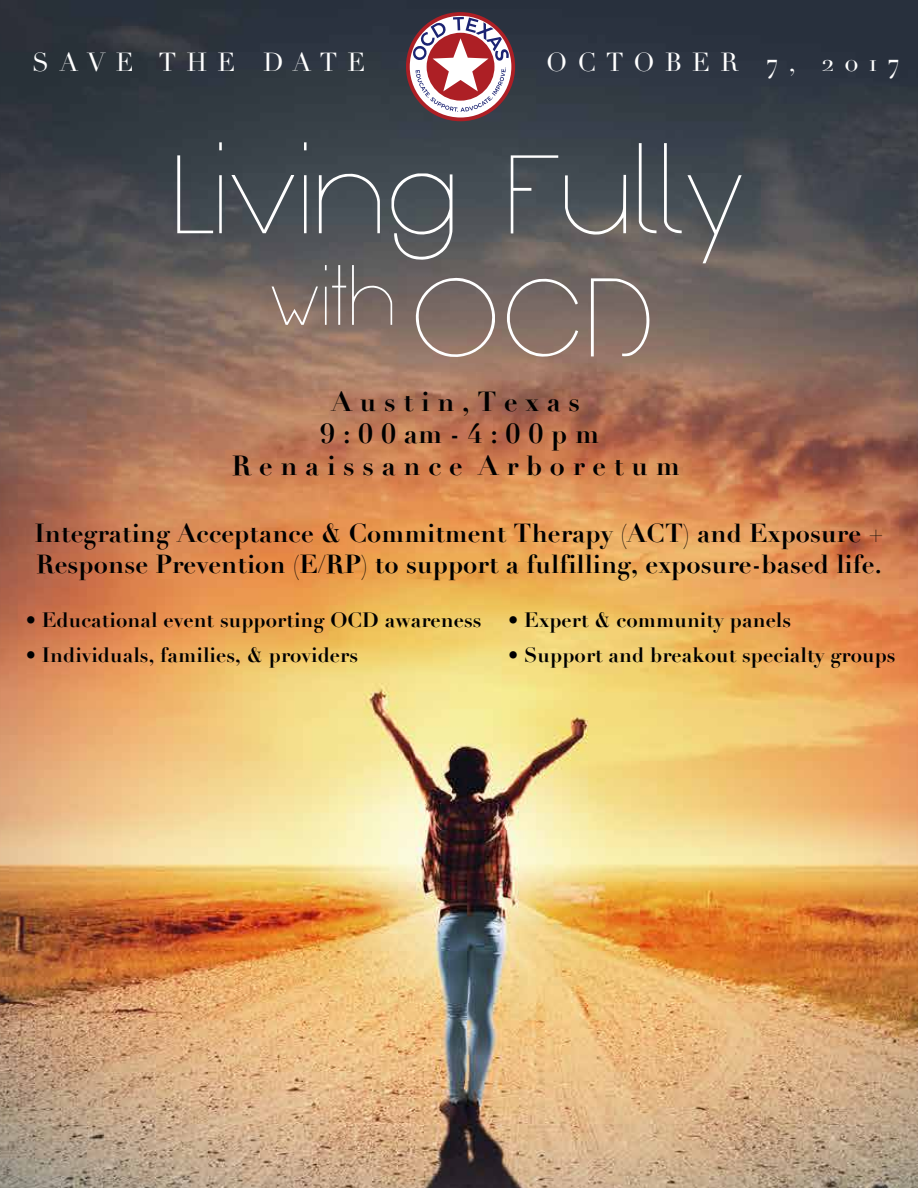
<style>
.page{position:relative;width:918px;height:1188px;background:#fff}
.page>*{position:absolute;margin:0;border:0;box-sizing:border-box;transform-origin:0 0}
.t1{font:109.5px "Arual";letter-spacing:.005em;color:#fff}
.t2{font:72px "Arual";color:#fff}
.t3{font:700 27px/32.4px "Didot";color:#000;text-align:center}
.t4{font:700 25.5px/30.6px "Didot";letter-spacing:.005em;color:#000}
.t5{font:25.5px "Didot";letter-spacing:.4em;color:#fff}
.t6{font:700 20.4px "Didot";letter-spacing:.005em;color:#000}
.s1{font-size:109.5px}
</style>
<div class="page">
<img style="left:0;top:0;width:918px;height:1188px">
<div style="left:406px;top:12px;width:109px;height:109px;border:11px solid #ad1f25;border-radius:50%"></div>
<svg style="left:412px;top:17px;width:97px;height:95px"></svg>
<p class="t5" style="left:32px;top:47px;width:335px">SAVE THE DATE</p>
<p class="t5" style="left:546px;top:47px;width:355px">OCTOBER 7, 2017</p>
<h1 class="t1" style="left:170px;top:121px;width:576px">Living Fully</h1>
<h2 class="t2" style="left:269px;top:251px;width:388px">with <span class="s1">OCD</span></h2>
<h3 class="t3" style="left:232px;top:385px;width:449px">A u s t i n , T e x a s<br>9 : 0 0 am - 4 : 0 0 p m<br>R e n a i s s a n c e A r b o r e t u m</h3>
<p class="t4" style="left:34px;top:518px;width:851px">Integrating Acceptance &amp; Commitment Therapy (ACT) and Exposure +<br>Response Prevention (E/RP) to support a fulfilling, exposure-based life.</p>
<p class="t6" style="left:26px;top:607px;width:457px">• Educational event supporting OCD awareness</p>
<p class="t6" style="left:26px;top:642px;width:334px">• Individuals, families, &amp; providers</p>
<p class="t6" style="left:508px;top:607px;width:284px">• Expert &amp; community panels</p>
<p class="t6" style="left:508px;top:642px;width:389px">• Support and breakout specialty groups</p>
</div>
